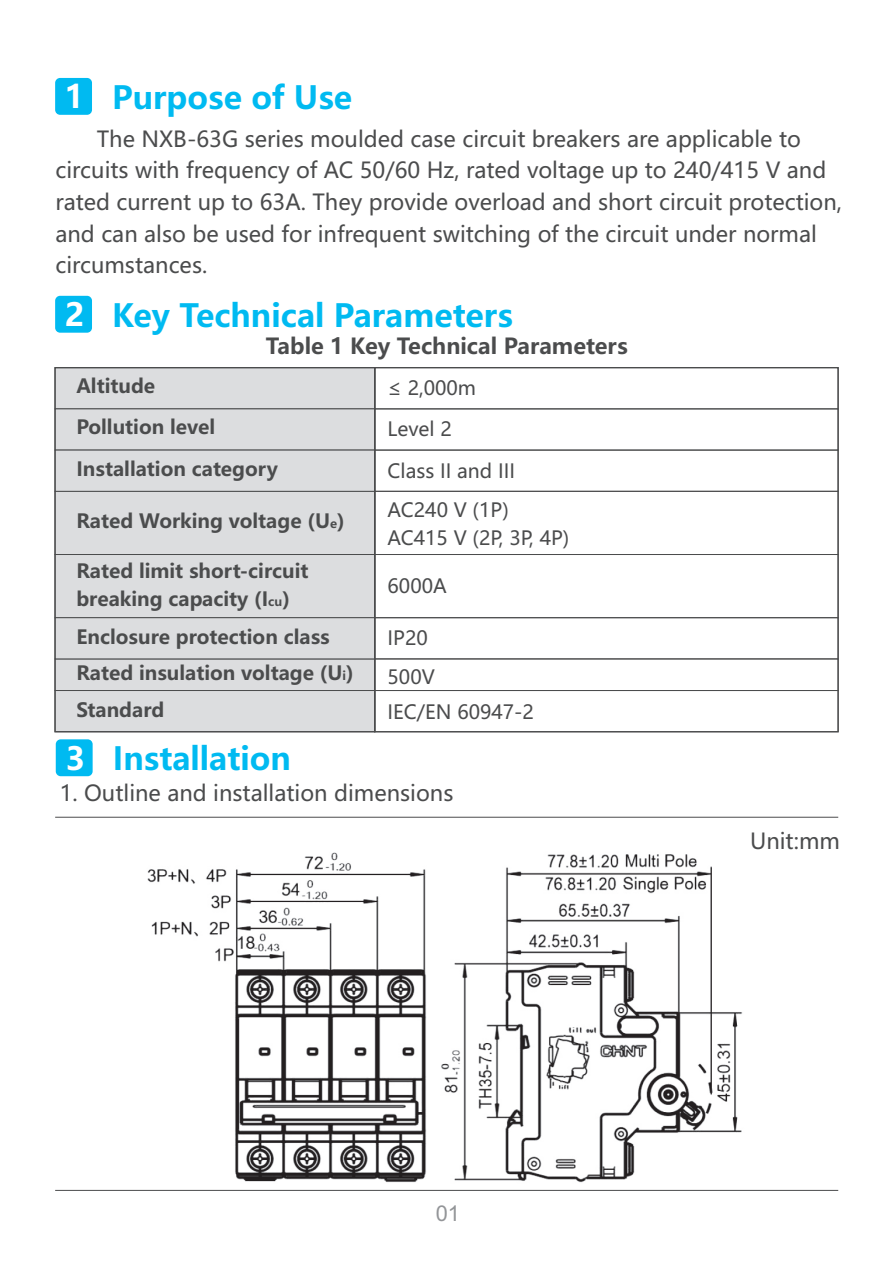
<style>
.page{position:relative;width:893px;height:1263px;background:#fff}
.page>*{position:absolute;margin:0;border:0;box-sizing:border-box;transform-origin:0 0}
.t1{font:700 31.5px "Microsoft Ya Hei";color:#00baf1}
.t2{font:21.75px/31.7px "Microsoft Ya Hei";color:#4b4c4d}
.t3{font:700 21.75px "Microsoft Ya Hei";color:#4b4c4d}
.t4{font:21.75px "Arial";color:#939598}
.t5{font:700 19.35px/41.4px "Microsoft Ya Hei";color:#4b4c4d}
.t6{font:19.35px/41.4px "Microsoft Ya Hei";color:#4b4c4d}
.s1{color:#fff}
.s2{font-size:12.15px}
</style>
<div class="page">
<img style="left:143px;top:852px;width:607px;height:338px">
<div style="left:56px;top:739px;width:37px;height:37px;background:#00baf1;border-radius:5px"></div>
<hr style="left:55px;top:817px;width:783px;height:1px;background:#4b4c4d">
<div style="left:55px;top:78px;width:37px;height:37px;background:#00baf1;border-radius:5px"></div>
<div style="left:55px;top:296px;width:37px;height:37px;background:#00baf1;border-radius:5px"></div>
<svg style="left:56px;top:367px;width:783px;height:365px"></svg>
<div style="left:54px;top:367px;width:321px;height:365px;border:1px solid #4b4c4d"></div>
<hr style="left:55px;top:1190px;width:783px;height:1px;background:#4b4c4d">
<div style="left:374px;top:659px;width:464px;height:32px;border:1px solid #4b4c4d"></div>
<h1 class="t1" style="left:65px;top:84px;width:289px"><span class="s1">1</span> Purpose of Use</h1>
<p class="t2" style="left:55px;top:125px;width:788px;text-indent:41px">The NXB-63G series moulded case circuit breakers are applicable to circuits with frequency of AC 50/60 Hz, rated voltage up to 240/415 V and rated current up to 63A. They provide overload and short circuit protection, and can also be used for infrequent switching of the circuit under normal circumstances.</p>
<h1 class="t1" style="left:65px;top:301px;width:450px"><span class="s1">2</span> Key Technical Parameters</h1>
<p class="t3" style="left:266px;top:336px;width:363px">Table 1 Key Technical Parameters</p>
<p class="t5" style="left:76px;top:367px;width:203px">Altitude<br>Pollution level<br>Installation category</p>
<p class="t5" style="left:76px;top:502px;width:270px">Rated Working voltage (U<span class="s2">e</span>)</p>
<p class="t5" style="left:76px;top:559px;width:234px;line-height:28.2px">Rated limit short-circuit breaking capacity (I<span class="s2">cu</span>)</p>
<p class="t5" style="left:76px;top:618px;width:255px">Enclosure protection class</p>
<p class="t6" style="left:388px;top:369px;width:129px">≤ 2,000m<br>Level 2<br>Class II and III</p>
<p class="t6" style="left:388px;top:497px;width:183px;line-height:28.2px">AC240 V (1P)<br>AC415 V (2P, 3P, 4P)</p>
<p class="t6" style="left:388px;top:567px;width:61px">6000A</p>
<p class="t6" style="left:388px;top:619px;width:42px">IP20</p>
<p class="t5" style="left:76px;top:654px;width:279px">Rated insulation voltage (U<span class="s2">i</span>)</p>
<p class="t6" style="left:388px;top:658px;width:49px">500V</p>
<p class="t5" style="left:76px;top:691px;width:89px">Standard</p>
<p class="t6" style="left:388px;top:692px;width:148px">IEC/EN 60947-2</p>
<h1 class="t1" style="left:65px;top:745px;width:227px"><span class="s1">3</span> Installation</h1>
<p class="t2" style="left:60px;top:779px;width:395px">1. Outline and installation dimensions</p>
<p class="t4" style="left:436px;top:1205px;width:26px">01</p>
<p class="t2" style="left:750px;top:827px;width:91px">Unit:mm</p>
</div>
